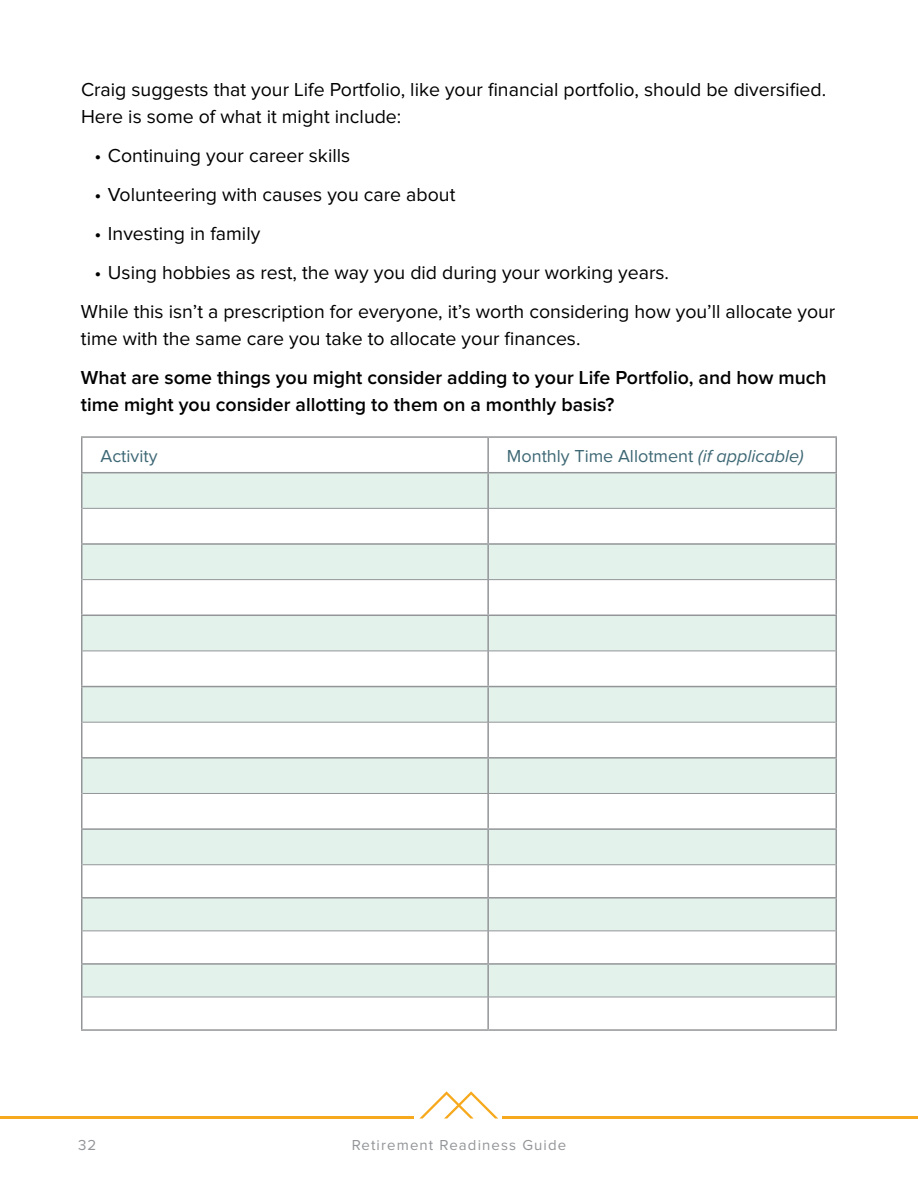
<style>
.page{position:relative;width:918px;height:1188px;background:#fff}
.page>*{position:absolute;margin:0;border:0;box-sizing:border-box;transform-origin:0 0}
.t1{font:19.5px/27px "Proxima Nova";color:#000}
.t2{font:600 19.5px/27px "Proxima Nova";color:#000}
.t3{font:18px "Proxima Nova";color:#3e6875}
.t4{font:15px "Proxima Nova";letter-spacing:.075em;color:#939598}
.s1{font-style:italic}
</style>
<div class="page">
<svg style="left:419px;top:1091px;width:79px;height:28px"></svg>
<hr style="left:0;top:1117px;width:414px;height:2px;background:#f6a91c">
<hr style="left:502px;top:1117px;width:416px;height:2px;background:#f6a91c">
<svg style="left:82px;top:473px;width:754px;height:524px;fill:#e3f2eb"></svg>
<hr style="left:487px;top:438px;width:2px;height:34px;background:#939598">
<hr style="left:836px;top:438px;width:1px;height:34px;background:#939598">
<hr style="left:81px;top:472px;width:407px;height:1px;background:#939598">
<hr style="left:488px;top:472px;width:349px;height:1px;background:#939598">
<hr style="left:487px;top:473px;width:2px;height:35px;background:#939598">
<hr style="left:836px;top:473px;width:1px;height:35px;background:#939598">
<hr style="left:487px;top:509px;width:2px;height:34px;background:#939598">
<hr style="left:836px;top:508px;width:1px;height:35px;background:#939598">
<hr style="left:81px;top:543px;width:407px;height:2px;background:#939598">
<hr style="left:488px;top:543px;width:349px;height:2px;background:#939598">
<hr style="left:487px;top:545px;width:2px;height:34px;background:#939598">
<hr style="left:836px;top:545px;width:1px;height:35px;background:#939598">
<hr style="left:487px;top:580px;width:2px;height:35px;background:#939598">
<hr style="left:836px;top:580px;width:1px;height:35px;background:#939598">
<hr style="left:81px;top:615px;width:407px;height:1px;background:#939598">
<hr style="left:488px;top:615px;width:349px;height:1px;background:#939598">
<hr style="left:487px;top:616px;width:2px;height:35px;background:#939598">
<hr style="left:836px;top:616px;width:1px;height:35px;background:#939598">
<hr style="left:487px;top:651px;width:2px;height:35px;background:#939598">
<hr style="left:836px;top:651px;width:1px;height:35px;background:#939598">
<hr style="left:81px;top:686px;width:407px;height:1px;background:#939598">
<hr style="left:488px;top:686px;width:349px;height:1px;background:#939598">
<hr style="left:487px;top:687px;width:2px;height:35px;background:#939598">
<hr style="left:836px;top:687px;width:1px;height:35px;background:#939598">
<hr style="left:487px;top:722px;width:2px;height:35px;background:#939598">
<hr style="left:836px;top:722px;width:1px;height:35px;background:#939598">
<hr style="left:81px;top:757px;width:407px;height:2px;background:#939598">
<hr style="left:488px;top:757px;width:349px;height:2px;background:#939598">
<hr style="left:487px;top:759px;width:2px;height:34px;background:#939598">
<hr style="left:836px;top:759px;width:1px;height:34px;background:#939598">
<hr style="left:487px;top:794px;width:2px;height:34px;background:#939598">
<hr style="left:836px;top:793px;width:1px;height:35px;background:#939598">
<hr style="left:81px;top:828px;width:407px;height:2px;background:#939598">
<hr style="left:488px;top:828px;width:349px;height:2px;background:#939598">
<hr style="left:487px;top:830px;width:2px;height:35px;background:#939598">
<hr style="left:836px;top:830px;width:1px;height:35px;background:#939598">
<hr style="left:487px;top:865px;width:2px;height:32px;background:#939598">
<hr style="left:836px;top:865px;width:1px;height:32px;background:#939598">
<hr style="left:81px;top:897px;width:407px;height:2px;background:#939598">
<hr style="left:488px;top:897px;width:349px;height:2px;background:#939598">
<hr style="left:487px;top:899px;width:2px;height:32px;background:#939598">
<hr style="left:836px;top:899px;width:1px;height:32px;background:#939598">
<hr style="left:487px;top:931px;width:2px;height:32px;background:#939598">
<hr style="left:836px;top:931px;width:1px;height:32px;background:#939598">
<hr style="left:81px;top:963px;width:407px;height:2px;background:#939598">
<hr style="left:488px;top:963px;width:349px;height:2px;background:#939598">
<hr style="left:487px;top:965px;width:2px;height:32px;background:#939598">
<hr style="left:836px;top:965px;width:1px;height:32px;background:#939598">
<hr style="left:487px;top:997px;width:2px;height:32px;background:#939598">
<hr style="left:836px;top:997px;width:1px;height:32px;background:#939598">
<hr style="left:81px;top:1029px;width:407px;height:2px;background:#939598">
<hr style="left:488px;top:1029px;width:349px;height:2px;background:#939598">
<hr style="left:82px;top:508px;width:406px;height:1px;background:#939598">
<hr style="left:488px;top:508px;width:348px;height:1px;background:#939598">
<hr style="left:82px;top:579px;width:406px;height:1px;background:#939598">
<hr style="left:488px;top:579px;width:348px;height:1px;background:#939598">
<hr style="left:82px;top:651px;width:406px;height:1px;background:#939598">
<hr style="left:488px;top:651px;width:348px;height:1px;background:#939598">
<hr style="left:82px;top:722px;width:406px;height:1px;background:#939598">
<hr style="left:488px;top:722px;width:348px;height:1px;background:#939598">
<hr style="left:82px;top:793px;width:406px;height:1px;background:#939598">
<hr style="left:488px;top:793px;width:348px;height:1px;background:#939598">
<hr style="left:82px;top:864px;width:406px;height:1px;background:#939598">
<hr style="left:488px;top:864px;width:348px;height:1px;background:#939598">
<hr style="left:82px;top:931px;width:406px;height:1px;background:#939598">
<hr style="left:488px;top:931px;width:348px;height:1px;background:#939598">
<hr style="left:82px;top:997px;width:406px;height:1px;background:#939598">
<hr style="left:488px;top:997px;width:348px;height:1px;background:#939598">
<hr style="left:81px;top:436px;width:407px;height:2px;background:#939598">
<hr style="left:81px;top:438px;width:1px;height:34px;background:#939598">
<hr style="left:488px;top:436px;width:349px;height:2px;background:#939598">
<hr style="left:81px;top:473px;width:1px;height:35px;background:#939598">
<hr style="left:81px;top:508px;width:1px;height:35px;background:#939598">
<hr style="left:81px;top:545px;width:1px;height:35px;background:#939598">
<hr style="left:81px;top:580px;width:1px;height:35px;background:#939598">
<hr style="left:81px;top:616px;width:1px;height:35px;background:#939598">
<hr style="left:81px;top:651px;width:1px;height:35px;background:#939598">
<hr style="left:81px;top:687px;width:1px;height:35px;background:#939598">
<hr style="left:81px;top:722px;width:1px;height:35px;background:#939598">
<hr style="left:81px;top:759px;width:1px;height:34px;background:#939598">
<hr style="left:81px;top:793px;width:1px;height:35px;background:#939598">
<hr style="left:81px;top:830px;width:1px;height:35px;background:#939598">
<hr style="left:81px;top:865px;width:1px;height:32px;background:#939598">
<hr style="left:81px;top:899px;width:1px;height:32px;background:#939598">
<hr style="left:81px;top:931px;width:1px;height:32px;background:#939598">
<hr style="left:81px;top:965px;width:1px;height:32px;background:#939598">
<hr style="left:81px;top:997px;width:1px;height:32px;background:#939598">
<p class="t1" style="left:81px;top:77px;width:747px">Craig suggests that your Life Portfolio, like your financial portfolio, should be diversified.<br>Here is some of what it might include:</p>
<p class="t1" style="left:94px;top:143px;width:257px">• Continuing your career skills</p>
<p class="t1" style="left:94px;top:182px;width:362px">• Volunteering with causes you care about</p>
<p class="t1" style="left:94px;top:221px;width:167px">• Investing in family</p>
<p class="t1" style="left:81px;top:254px;width:756px;line-height:39px;text-indent:14px">• Using hobbies as rest, the way you did during your working years.<br>While this isn’t a prescription for everyone, it’s worth considering how you’ll allocate your</p>
<p class="t1" style="left:81px;top:326px;width:501px">time with the same care you take to allocate your finances.</p>
<p class="t2" style="left:81px;top:365px;width:747px">What are some things you might consider adding to your Life Portfolio, and how much time might you consider allotting to them on a monthly basis?</p>
<p class="t3" style="left:101px;top:446px;width:59px">Activity</p>
<p class="t3" style="left:507px;top:446px;width:298px">Monthly Time Allotment <span class="s1">(if applicable)</span></p>
<p class="t4" style="left:78px;top:1137px;width:20px">32</p>
<p class="t4" style="left:352px;top:1137px;width:216px">Retirement Readiness Guide</p>
</div>
